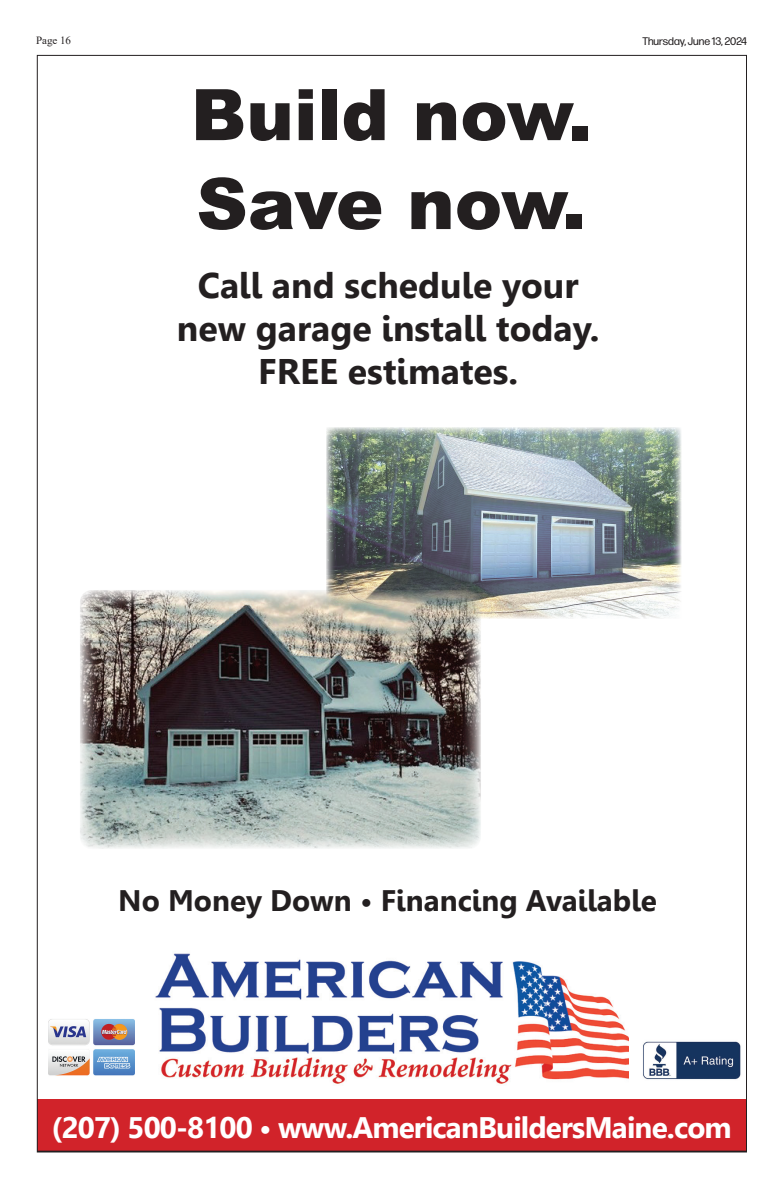
<style>
.page{position:relative;width:783px;height:1188px;background:#fff}
.page>*{position:absolute;margin:0;border:0;box-sizing:border-box;transform-origin:0 0}
.t1{font:900 71.1px/88.9px "Arial";color:#231f20}
.t2{font:700 35.6px/42.7px "Leelawadee";color:#231f20;text-align:center}
.t3{font:700 29.6px "Leelawadee UI";letter-spacing:-.03em;color:#fff}
.t4{font:700 29.6px "Leelawadee";color:#231f20}
.t5{font:11px "Forma DJR Deck";color:#231f20}
.t6{font:11px "Times New Roman";color:#231f20}
</style>
<div class="page">
<img style="left:39px;top:427px;width:706px;height:723px">
<p class="t6" style="left:36px;top:32px;width:37px">Page 16</p>
<p class="t5" style="left:642px;top:34px;width:106px">Thursday, June 13, 2024</p>
<h1 class="t1" style="left:191px;top:68px;width:402px">Build now.<br>Save now.</h1>
<p class="t2" style="left:177px;top:265px;width:424px">Call and schedule your new garage install today.<br>FREE estimates.</p>
<p class="t4" style="left:118px;top:883px;width:540px">No Money Down • Financing Available</p>
<p class="t3" style="left:52px;top:1106px;width:682px">(207) 500-8100 • www.AmericanBuildersMaine.com</p>
</div>
